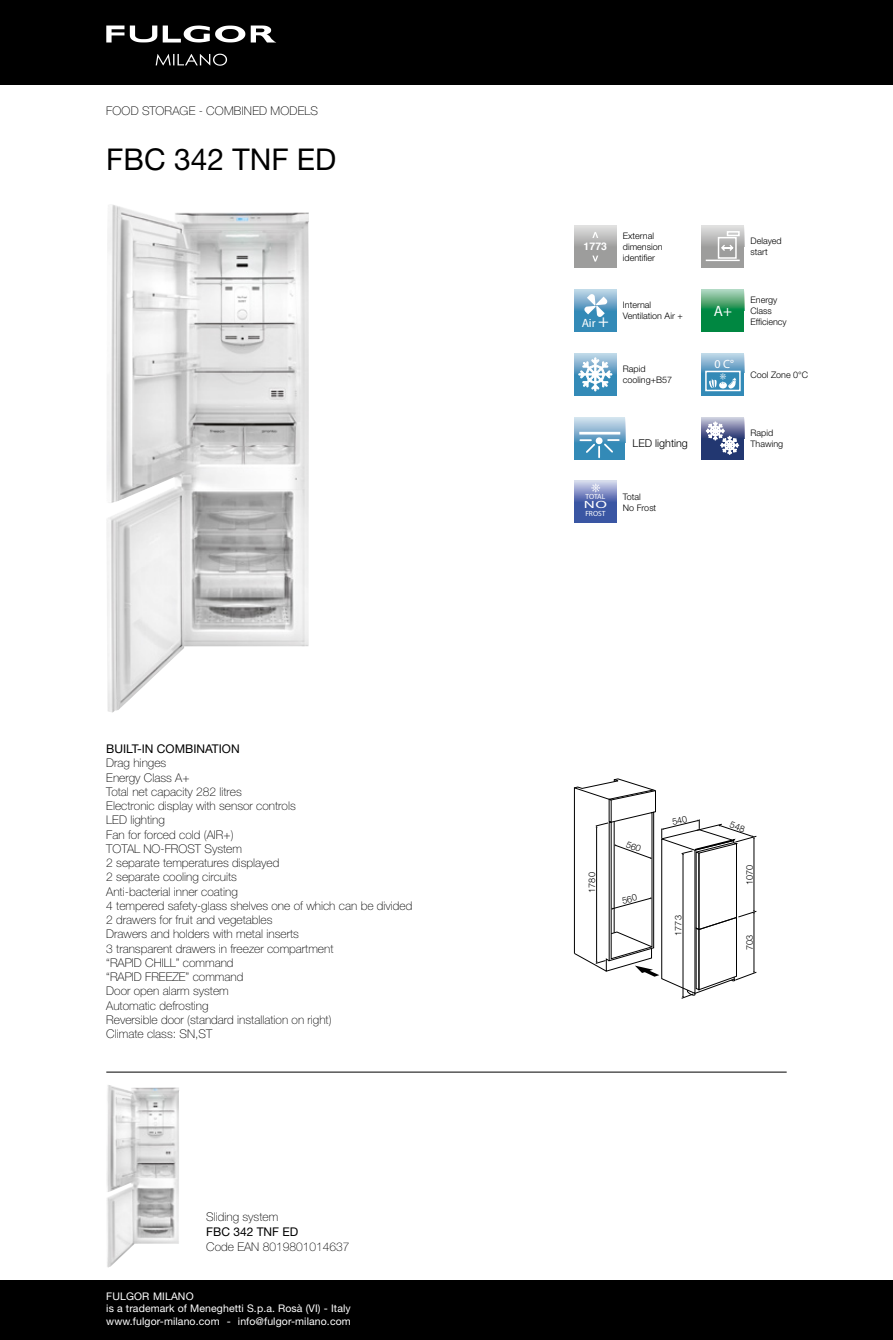
<style>
.page{position:relative;width:893px;height:1340px;background:#fff}
.page>*{position:absolute;margin:0;border:0;box-sizing:border-box;transform-origin:0 0}
.t1{font:30px "Helvetica Neue LT Std";color:#000}
.t2{font:700 15px "Helvetica";color:#fff}
.t3{font:100 12px "Helvetica Neue LT Std";color:#000}
.t4{font:12px "Helvetica Neue LT Std";color:#000}
.t5{font:700 12px "Helvetica";color:#fff}
.t6{font:300 10.8px "Helvetica Neue LT Std";color:#000}
.t7{font:10.5px/12.6px "Helvetica Neue LT Std";letter-spacing:.01em;color:#fff}
.t8{font:700 10.5px "Helvetica";color:#fff}
.t9{font:700 10.5px "Helvetica";color:#fff;scale:1.6 1}
.t10{font:300 9.15px "Helvetica Neue LT Std";color:#000}
.t11{font:300 9px/10.8px "Helvetica Neue LT Std";color:#000}
.t12{font:700 7.5px "Helvetica";color:#fff}
.s1{font-size:18px}
</style>
<div class="page">
<hr style="left:106px;top:1071px;width:681px;height:1px;background:#000">
<img style="left:107px;top:205px;width:202px;height:507px">
<img style="left:107px;top:1085px;width:72px;height:182px">
<div style="left:702px;top:289px;width:42px;height:43px;background:#008741"></div>
<svg style="left:702px;top:289px;width:42px;height:20px"></svg>
<div style="left:574px;top:225px;width:43px;height:43px;background:#9d9d9c"></div>
<div style="left:574px;top:225px;width:43px;height:22px;background:linear-gradient(to bottom,#e3e3e3,#a4a4a3)"></div>
<svg style="left:592px;top:232px;width:6px;height:6px"></svg>
<svg style="left:592px;top:255px;width:6px;height:6px"></svg>
<div style="left:574px;top:289px;width:43px;height:43px;background:#338ab7"></div>
<svg style="left:574px;top:289px;width:43px;height:21px"></svg>
<svg style="left:584px;top:294px;width:23px;height:23px"></svg>
<div style="left:574px;top:417px;width:51px;height:42px;background:#338ab7"></div>
<svg style="left:574px;top:417px;width:51px;height:25px"></svg>
<div style="left:596px;top:437px;width:7px;height:7px;border:2px solid #fff;border-radius:50%"></div>
<svg style="left:580px;top:438px;width:39px;height:19px"></svg>
<hr style="left:579px;top:432px;width:41px;height:2px;background:#fff">
<div style="left:702px;top:225px;width:42px;height:43px;background:#9d9d9c"></div>
<div style="left:702px;top:225px;width:42px;height:22px;background:linear-gradient(to bottom,#e4e4e4,#a4a4a3)"></div>
<hr style="left:706px;top:259px;width:34px;height:2px;background:#fff">
<div style="left:727px;top:231px;width:13px;height:5px;border:2px solid #fff"></div>
<div style="left:718px;top:237px;width:19px;height:22px;border:2px solid #fff"></div>
<svg style="left:721px;top:245px;width:13px;height:6px"></svg>
<svg style="left:702px;top:372px;width:42px;height:23px"></svg>
<svg style="left:702px;top:353px;width:42px;height:19px"></svg>
<div style="left:705px;top:371px;width:36px;height:20px;border:2px solid #fff"></div>
<svg style="left:709px;top:373px;width:27px;height:16px"></svg>
<div style="left:702px;top:417px;width:42px;height:42px;background:#223771"></div>
<svg style="left:702px;top:417px;width:42px;height:21px"></svg>
<svg style="left:706px;top:421px;width:33px;height:33px"></svg>
<div style="left:574px;top:353px;width:43px;height:42px;background:#338ab7"></div>
<svg style="left:574px;top:353px;width:43px;height:21px"></svg>
<svg style="left:578px;top:357px;width:34px;height:34px"></svg>
<div style="left:574px;top:480px;width:43px;height:43px;background:#3a56a3"></div>
<div style="left:574px;top:480px;width:43px;height:22px;background:linear-gradient(to bottom,#dddff1,#4a5eaa)"></div>
<svg style="left:591px;top:483px;width:9px;height:9px"></svg>
<div style="left:0;top:0;width:893px;height:85px;background:#000"></div>
<svg style="left:106px;top:26px;width:170px;height:40px"></svg>
<div style="left:0;top:1280px;width:893px;height:59px;background:#000"></div>
<svg style="left:574px;top:778px;width:183px;height:220px"></svg>
<p class="t3" style="left:106px;top:104px;width:213px">FOOD STORAGE - COMBINED MODELS</p>
<p class="t1" style="left:106px;top:142px;width:232px">FBC 342 TNF ED</p>
<p class="t4" style="left:106px;top:741px;width:135px">BUILT-IN COMBINATION</p>
<p class="t3" style="left:106px;top:756px;width:62px">Drag hinges</p>
<p class="t3" style="left:106px;top:770px;width:85px">Energy Class A+</p>
<p class="t3" style="left:106px;top:784px;width:137px">Total net capacity 282 litres</p>
<p class="t3" style="left:106px;top:799px;width:191px">Electronic display with sensor controls</p>
<p class="t3" style="left:106px;top:813px;width:60px">LED lighting</p>
<p class="t3" style="left:106px;top:827px;width:129px">Fan for forced cold (AIR+)</p>
<p class="t3" style="left:106px;top:841px;width:137px">TOTAL NO-FROST System</p>
<p class="t3" style="left:106px;top:856px;width:175px">2 separate temperatures displayed</p>
<p class="t3" style="left:106px;top:870px;width:132px">2 separate cooling circuits</p>
<p class="t3" style="left:106px;top:884px;width:133px">Anti-bacterial inner coating</p>
<p class="t3" style="left:106px;top:898px;width:308px">4 tempered safety-glass shelves one of which can be divided</p>
<p class="t3" style="left:106px;top:913px;width:168px">2 drawers for fruit and vegetables</p>
<p class="t3" style="left:106px;top:927px;width:194px">Drawers and holders with metal inserts</p>
<p class="t3" style="left:106px;top:941px;width:229px">3 transparent drawers in freezer compartment</p>
<p class="t3" style="left:106px;top:955px;width:129px">“RAPID CHILL” command</p>
<p class="t3" style="left:106px;top:970px;width:139px">“RAPID FREEZE” command</p>
<p class="t3" style="left:106px;top:984px;width:124px">Door open alarm system</p>
<p class="t3" style="left:106px;top:998px;width:104px">Automatic defrosting</p>
<p class="t3" style="left:106px;top:1012px;width:227px">Reversible door (standard installation on right)</p>
<p class="t3" style="left:106px;top:1027px;width:107px">Climate class: SN,ST</p>
<p class="t3" style="left:206px;top:1209px;width:74px">Sliding system</p>
<p class="t4" style="left:206px;top:1224px;width:94px">FBC 342 TNF ED</p>
<p class="t3" style="left:206px;top:1239px;width:145px">Code EAN 8019801014637</p>
<p class="t7" style="left:106px;top:1289px;width:246px">FULGOR MILANO<br>is a trademark of Meneghetti S.p.a. Rosà (VI) - Italy www.fulgor-milano.com - info@fulgor-milano.com</p>
<p class="t8" style="left:584px;top:237px;width:25px">1773</p>
<p class="t11" style="left:623px;top:230px;width:41px">External dimension identifier</p>
<p class="t5" style="left:582px;top:315px;width:29px">Air <span class="s1">+</span></p>
<p class="t11" style="left:623px;top:299px;width:61px">Internal<br>Ventilation Air +</p>
<p class="t11" style="left:623px;top:363px;width:51px">Rapid cooling+B57</p>
<p class="t6" style="left:633px;top:436px;width:57px">LED lighting</p>
<p class="t12" style="left:586px;top:492px;width:21px">TOTAL</p>
<p class="t9" style="left:584px;top:498px;width:16px">NO</p>
<p class="t12" style="left:585px;top:508px;width:22px">FROST</p>
<p class="t11" style="left:623px;top:491px;width:35px">Total<br>No Frost</p>
<p class="t2" style="left:714px;top:301px;width:20px">A+</p>
<p class="t5" style="left:714px;top:356px;width:21px">0 C°</p>
<p class="t11" style="left:751px;top:236px;width:33px">Delayed start</p>
<p class="t11" style="left:750px;top:294px;width:38px">Energy<br>Class<br>Efficiency</p>
<p class="t11" style="left:750px;top:369px;width:59px">Cool Zone 0°C</p>
<p class="t11" style="left:750px;top:427px;width:34px">Rapid<br>Thawing</p>
<p class="t10" style="left:586px;top:892px;width:22px;rotate:-90deg">1780</p>
<p class="t10" style="left:673px;top:935px;width:22px;rotate:-90deg">1773</p>
<p class="t10" style="left:744px;top:885px;width:22px;rotate:-90deg">1070</p>
<p class="t10" style="left:744px;top:949px;width:17px;rotate:-90deg">703</p>
</div>
